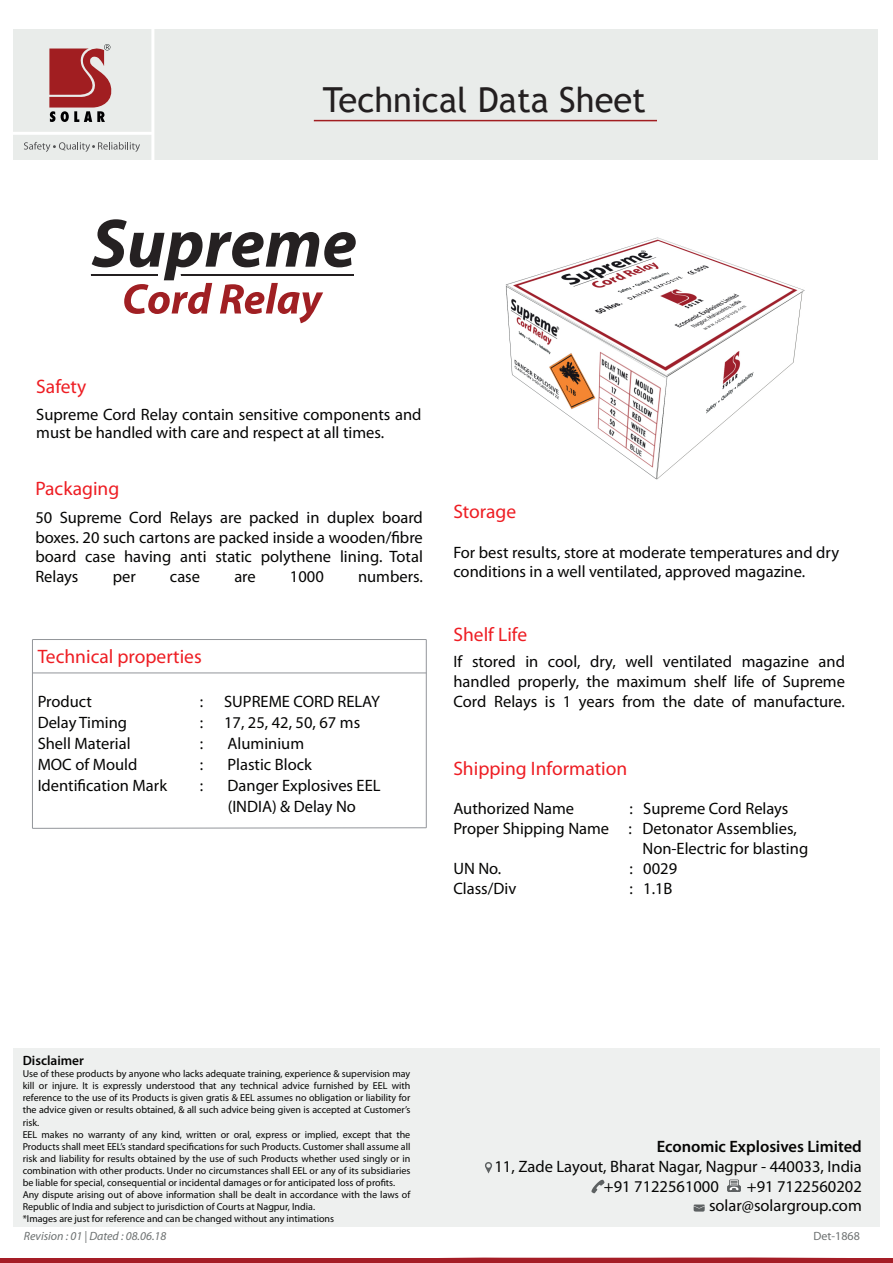
<style>
.page{position:relative;width:893px;height:1263px;background:#fff}
.page>*{position:absolute;margin:0;border:0;box-sizing:border-box;transform-origin:0 0}
.t1{font:34.5px "Trebuchet MS";color:#231f20}
.t2{font:19.5px "Myriad Pro";color:#ee1d23}
.t3{font:16.5px/19.8px "Myriad Pro";color:#050504}
.t4{font:600 16.5px "Myriad Pro";color:#050504}
.t5{font:600 13.5px "Myriad Pro";color:#050504}
.t6{font:italic 12px "Myriad Pro";color:#6d7171}
.t7{font:12px "Myriad Pro";color:#6d7171}
.t8{font:10.05px/12px "Myriad Pro";color:#050504}
</style>
<div class="page">
<div style="left:0;top:1257px;width:893px;height:5px;background:#a51d26"></div>
<hr style="left:32px;top:639px;width:1px;height:189px;background:#92959a">
<hr style="left:426px;top:639px;width:1px;height:189px;background:#92959a">
<svg style="left:32px;top:827px;width:395px;height:2px"></svg>
<hr style="left:33px;top:639px;width:393px;height:1px;background:#92959a">
<hr style="left:33px;top:672px;width:393px;height:1px;background:#92959a">
<svg style="left:92px;top:219px;width:264px;height:104px"></svg>
<hr style="left:91px;top:274px;width:66px;height:1px;background:#231f20">
<hr style="left:181px;top:274px;width:172px;height:1px;background:#231f20">
<img style="left:505px;top:237px;width:300px;height:243px">
<div style="left:13px;top:29px;width:864px;height:131px;background:#e9ecea"></div>
<hr style="left:314px;top:120px;width:343px;height:1px;background:#a11e21">
<svg style="left:49px;top:44px;width:63px;height:78px"></svg>
<hr style="left:151px;top:22px;width:3px;height:142px;background:#fff">
<hr style="left:6px;top:132px;width:147px;height:3px;background:#fff">
<svg style="left:24px;top:142px;width:116px;height:10px"></svg>
<div style="left:13px;top:1048px;width:866px;height:178px;background:#eef0ef"></div>
<svg style="left:693px;top:1204px;width:12px;height:8px"></svg>
<svg style="left:591px;top:1180px;width:14px;height:13px"></svg>
<svg style="left:485px;top:1162px;width:7px;height:11px"></svg>
<svg style="left:727px;top:1180px;width:14px;height:12px"></svg>
<h1 class="t1" style="left:323px;top:80px;width:325px">Technical Data Sheet</h1>
<h2 class="t2" style="left:36px;top:375px;width:52px">Safety</h2>
<h3 class="t3" style="left:36px;top:405px;width:387px;line-height:18px">Supreme Cord Relay contain sensitive components and must be handled with care and respect at all times.</h3>
<h2 class="t2" style="left:35px;top:476px;width:85px">Packaging</h2>
<h3 class="t3" style="left:35px;top:508px;width:389px;text-align:justify">50 Supreme Cord Relays are packed in duplex board boxes. 20 such cartons are packed inside a wooden/fibre board case having anti static polythene lining. Total Relays</h3>
<h3 class="t3" style="left:113px;top:566px;width:25px">per</h3>
<h3 class="t3" style="left:170px;top:566px;width:32px">case</h3>
<h3 class="t3" style="left:234px;top:566px;width:23px">are</h3>
<h3 class="t3" style="left:290px;top:566px;width:35px">1000</h3>
<h3 class="t3" style="left:358px;top:566px;width:66px">numbers.</h3>
<h2 class="t2" style="left:38px;top:645px;width:166px">Technical properties</h2>
<h3 class="t3" style="left:38px;top:691px;width:56px">Product</h3>
<h3 class="t3" style="left:200px;top:691px;width:5px">:</h3>
<h3 class="t3" style="left:224px;top:691px;width:157px">SUPREME CORD RELAY</h3>
<h3 class="t3" style="left:38px;top:712px;width:91px">Delay Timing</h3>
<h3 class="t3" style="left:200px;top:712px;width:5px">:</h3>
<h3 class="t3" style="left:224px;top:712px;width:138px">17, 25, 42, 50, 67 ms</h3>
<h3 class="t3" style="left:38px;top:733px;width:94px">Shell Material</h3>
<h3 class="t3" style="left:200px;top:733px;width:5px">:</h3>
<h3 class="t3" style="left:228px;top:733px;width:78px">Aluminium</h3>
<h3 class="t3" style="left:38px;top:754px;width:101px">MOC of Mould</h3>
<h3 class="t3" style="left:200px;top:754px;width:5px">:</h3>
<h3 class="t3" style="left:228px;top:754px;width:86px">Plastic Block</h3>
<h3 class="t3" style="left:38px;top:775px;width:131px">Identification Mark</h3>
<h3 class="t3" style="left:200px;top:775px;width:5px">:</h3>
<h3 class="t3" style="left:228px;top:775px;width:155px;line-height:21px">Danger Explosives EEL (INDIA) &amp; Delay No</h3>
<h2 class="t2" style="left:453px;top:500px;width:64px">Storage</h2>
<h3 class="t3" style="left:453px;top:542px;width:387px">For best results, store at moderate temperatures and dry conditions in a well ventilated, approved magazine.</h3>
<h2 class="t2" style="left:453px;top:623px;width:75px">Shelf Life</h2>
<h3 class="t3" style="left:453px;top:651px;width:393px;text-align:justify">If stored in cool, dry, well ventilated magazine and handled properly, the maximum shelf life of Supreme Cord Relays is 1 years from the date of manufacture.</h3>
<h2 class="t2" style="left:453px;top:757px;width:176px">Shipping Information</h2>
<h3 class="t3" style="left:453px;top:799px;width:122px">Authorized Name</h3>
<h3 class="t3" style="left:629px;top:799px;width:161px">: Supreme Cord Relays</h3>
<h3 class="t3" style="left:453px;top:818px;width:345px">Proper Shipping Name : Detonator Assemblies,</h3>
<h3 class="t3" style="left:642px;top:838px;width:167px">Non-Electric for blasting</h3>
<h3 class="t3" style="left:453px;top:858px;width:49px">UN No.</h3>
<h3 class="t3" style="left:629px;top:858px;width:49px">: 0029</h3>
<h3 class="t3" style="left:453px;top:878px;width:64px">Class/Div</h3>
<h3 class="t3" style="left:629px;top:878px;width:45px">: 1.1B</h3>
<h3 class="t5" style="left:23px;top:1052px;width:63px">Disclaimer</h3>
<p class="t8" style="left:23px;top:1068px;width:389px">Use of these products by anyone who lacks adequate training, experience &amp; supervision may kill or injure. It is expressly understood that any technical advice furnished by EEL with reference to the use of its Products is given gratis &amp; EEL assumes no obligation or liability for the advice given or results obtained, &amp; all such advice being given is accepted at Customer’s risk.<br>EEL makes no warranty of any kind, written or oral, express or implied, except that the Products shall meet EEL’s standard specifications for such Products. Customer shall assume all risk and liability for results obtained by the use of such Products whether used singly or in combination with other products. Under no circumstances shall EEL or any of its subsidiaries be liable for special, consequential or incidental damages or for anticipated loss of profits.<br>Any dispute arising out of above information shall be dealt in accordance with the laws of Republic of India and subject to jurisdiction of Courts at Nagpur, India.<br>*Images are just for reference and can be changed without any intimations</p>
<p class="t6" style="left:24px;top:1229px;width:144px">Revision : 01 | Dated : 08.06.18</p>
<h3 class="t4" style="left:657px;top:1136px;width:207px">Economic Explosives Limited</h3>
<h3 class="t3" style="left:604px;top:1156px;width:259px;text-indent:-109px">11, Zade Layout, Bharat Nagar, Nagpur - 440033, India +91 7122561000</h3>
<h3 class="t3" style="left:709px;top:1176px;width:154px;text-align:right">+91 7122560202 solar@solargroup.com</h3>
<p class="t7" style="left:814px;top:1229px;width:48px">Det-1868</p>
</div>
